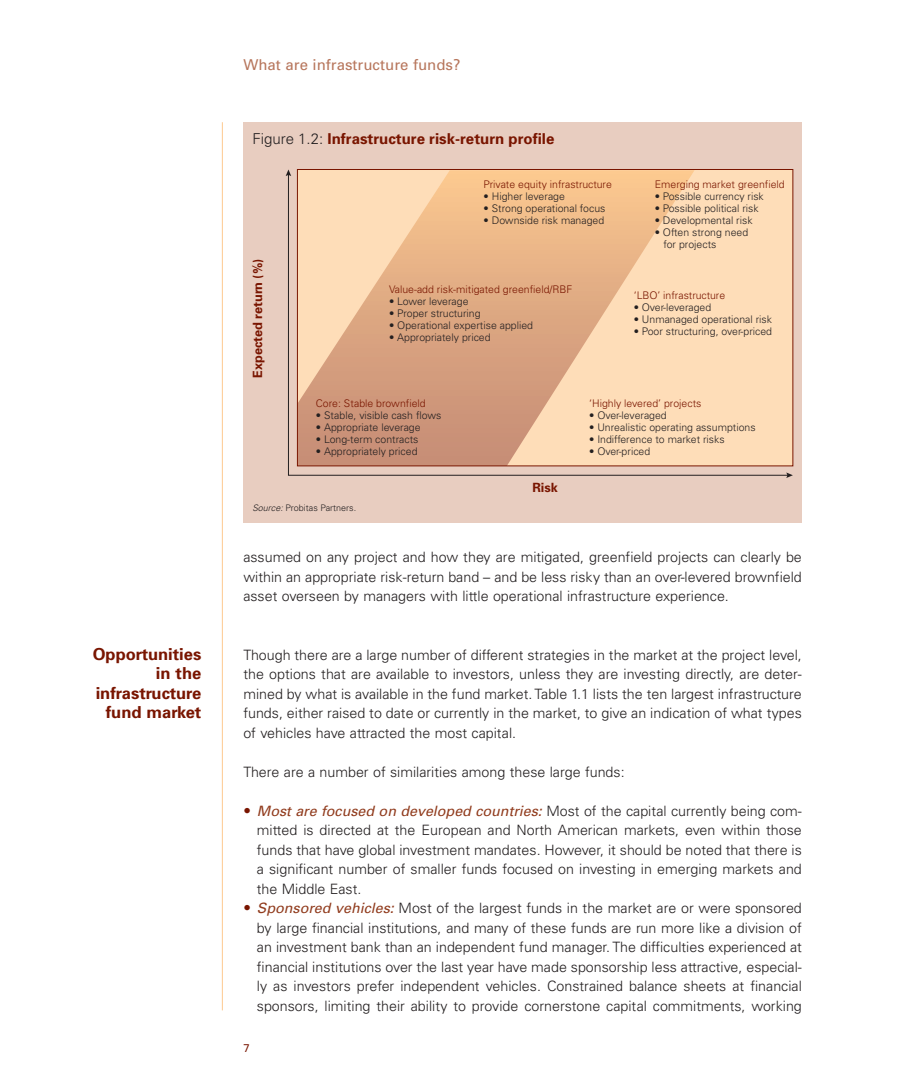
<style>
.page{position:relative;width:915px;height:1085px;background:#fff}
.page>*{position:absolute;margin:0;border:0;box-sizing:border-box;transform-origin:0 0}
.t1{font:700 16.5px/19.5px "Univers";color:#791500;text-align:right}
.t2{font:700 15px "Univers";color:#791500}
.t3{font:15px "Univers";color:#b7765c}
.t4{font:300 14.25px/19.5px "Univers";color:#231f20;text-align:justify}
.t5{font:700 12.75px "Univers";color:#791500}
.t6{font:11.25px "Univers";color:#791500}
.t7{font:300 10.5px/12px "Univers";color:#231f20}
.t8{font:300 10.5px "Univers";color:#791500}
.t9{font:300 9px "Univers";color:#231f20}
.s1{font-weight:300;color:#231f20}
.s2{font-style:italic}
.s3{font-size:15px;color:#791500}
.s4{font-weight:400;font-style:italic;color:#913c1e}
</style>
<div class="page">
<hr style="left:222px;top:122px;width:1px;height:888px;background:#fdc98f">
<div style="left:243px;top:122px;width:558px;height:400px;background:#e8cdc0"></div>
<svg style="left:285px;top:169px;width:5px;height:7px"></svg>
<svg style="left:287px;top:173px;width:501px;height:303px"></svg>
<svg style="left:786px;top:472px;width:6px;height:6px"></svg>
<svg style="left:299px;top:171px;width:395px;height:293px"></svg>
<div style="left:297px;top:169px;width:496px;height:297px;border:1px solid #791500"></div>
<p class="t1" style="left:93px;top:645px;width:110px">Opportunities in the infrastructure fund market</p>
<p class="t3" style="left:243px;top:59px;width:219px">What are infrastructure funds?</p>
<p class="t2" style="left:252px;top:133px;width:303px"><span class="s1">Figure 1.2:</span> Infrastructure risk-return profile</p>
<p class="t5" style="left:253px;top:378px;width:121px;rotate:-90deg">Expected return (%)</p>
<p class="t8" style="left:483px;top:180px;width:130px">Private equity infrastructure</p>
<p class="t7" style="left:483px;top:191px;width:83px">• Higher leverage</p>
<p class="t7" style="left:483px;top:203px;width:123px">• Strong operational focus</p>
<p class="t7" style="left:483px;top:215px;width:122px">• Downside risk managed</p>
<p class="t8" style="left:389px;top:285px;width:185px">Value-add risk-mitigated greenfield/RBF</p>
<p class="t7" style="left:389px;top:296px;width:81px">• Lower leverage</p>
<p class="t7" style="left:389px;top:308px;width:93px">• Proper structuring</p>
<p class="t7" style="left:389px;top:320px;width:145px">• Operational expertise applied</p>
<p class="t7" style="left:389px;top:332px;width:103px">• Appropriately priced</p>
<p class="t8" style="left:654px;top:180px;width:131px">Emerging market greenfield</p>
<p class="t7" style="left:654px;top:191px;width:111px">• Possible currency risk</p>
<p class="t7" style="left:654px;top:203px;width:105px">• Possible political risk</p>
<p class="t7" style="left:654px;top:215px;width:99px">• Developmental risk</p>
<p class="t7" style="left:663px;top:227px;width:86px;text-indent:-9px">• Often strong need for projects</p>
<p class="t8" style="left:633px;top:291px;width:93px">‘LBO’ infrastructure</p>
<p class="t7" style="left:633px;top:302px;width:79px">• Over-leveraged</p>
<p class="t7" style="left:633px;top:314px;width:140px">• Unmanaged operational risk</p>
<p class="t7" style="left:633px;top:326px;width:140px">• Poor structuring, over-priced</p>
<p class="t8" style="left:316px;top:399px;width:111px">Core: Stable brownfield</p>
<p class="t7" style="left:316px;top:410px;width:127px">• Stable, visible cash flows</p>
<p class="t7" style="left:316px;top:422px;width:106px">• Appropriate leverage</p>
<p class="t7" style="left:316px;top:434px;width:104px">• Long-term contracts</p>
<p class="t7" style="left:316px;top:446px;width:103px">• Appropriately priced</p>
<p class="t9" style="left:252px;top:504px;width:105px"><span class="s2">Source:</span> Probitas Partners.</p>
<p class="t5" style="left:532px;top:482px;width:27px">Risk</p>
<p class="t8" style="left:589px;top:399px;width:114px">‘Highly levered’ projects</p>
<p class="t7" style="left:589px;top:410px;width:79px">• Over-leveraged</p>
<p class="t7" style="left:589px;top:422px;width:168px">• Unrealistic operating assumptions</p>
<p class="t7" style="left:589px;top:434px;width:137px">• Indifference to market risks</p>
<p class="t7" style="left:589px;top:446px;width:63px">• Over-priced</p>
<p class="t4" style="left:243px;top:548px;width:560px">assumed on any project and how they are mitigated, greenfield projects can clearly be within an appropriate risk-return band – and be less risky than an over-levered brownfield asset overseen by managers with little operational infrastructure experience.</p>
<p class="t4" style="left:243px;top:646px;width:560px">Though there are a large number of different strategies in the market at the project level, the options that are available to investors, unless they are investing directly, are deter&shy;mined by what is available in the fund market. Table 1.1 lists the ten largest infrastructure funds, either raised to date or currently in the market, to give an indication of what types of vehicles have attracted the most capital.</p>
<p class="t4" style="left:243px;top:763px;width:382px">There are a number of similarities among these large funds:</p>
<p class="t4" style="left:257px;top:802px;width:546px;text-indent:-13px"><span class="s3">•</span> <span class="s4">Most are focused on developed countries:</span> Most of the capital currently being com&shy;mitted is directed at the European and North American markets, even within those funds that have global investment mandates. However, it should be noted that there is a significant number of smaller funds focused on investing in emerging markets and the Middle East.</p>
<p class="t4" style="left:257px;top:899px;width:546px;text-indent:-14px"><span class="s3">•</span> <span class="s4">Sponsored vehicles:</span> Most of the largest funds in the market are or were sponsored by large financial institutions, and many of these funds are run more like a division of an investment bank than an independent fund manager. The difficulties experienced at financial institutions over the last year have made sponsorship less attractive, especial&shy;ly as investors prefer independent vehicles. Constrained balance sheets at financial sponsors, limiting their ability to provide cornerstone capital commitments, working</p>
<p class="t6" style="left:243px;top:1043px;width:8px">7</p>
</div>
